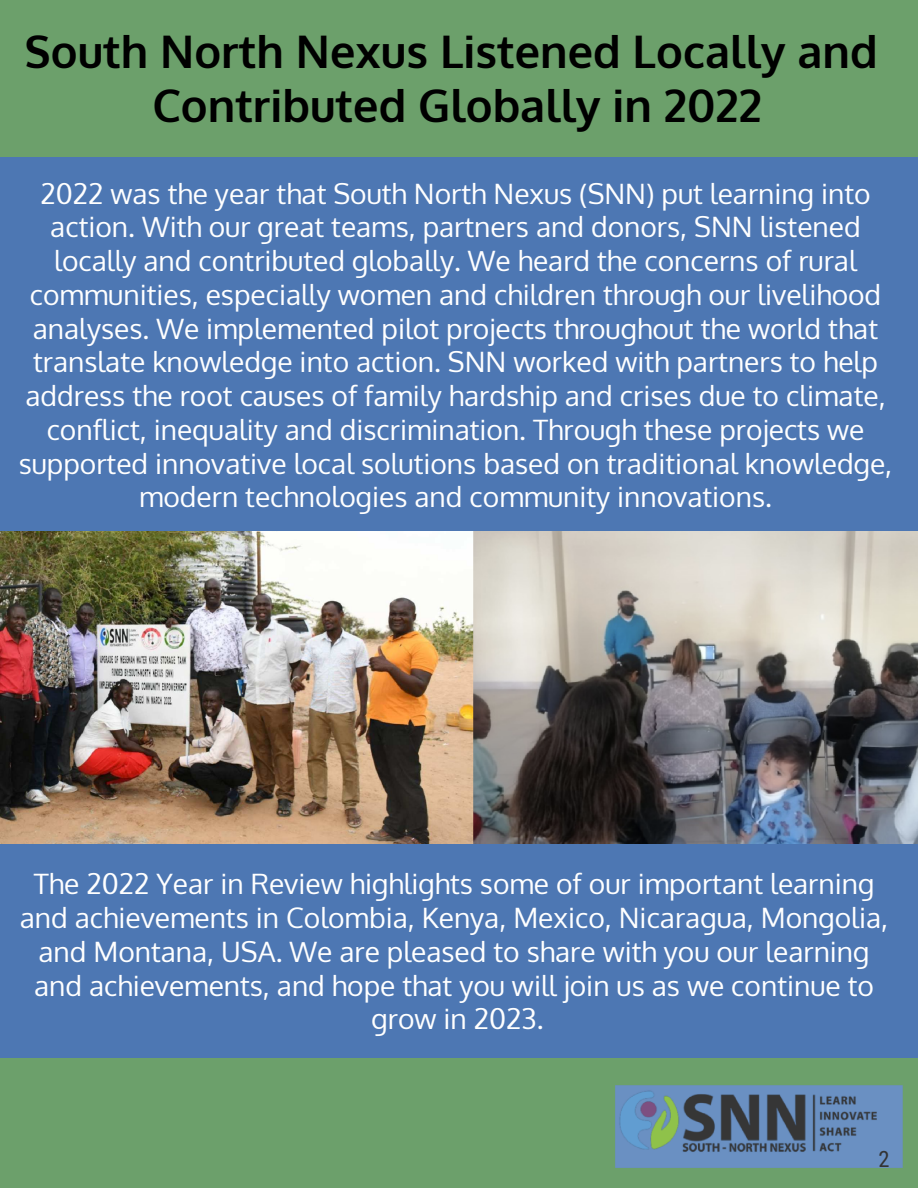
<style>
.page{position:relative;width:918px;height:1188px;background:#6ca06b}
.page>*{position:absolute;margin:0;border:0;box-sizing:border-box;transform-origin:0 0}
.t1{font:700 45px/54px "Oxygen";color:#000;text-align:center}
.t2{font:28.2px/33.8px "Oxygen";color:#fff;text-align:center}
.t3{font:22.5px "Roboto Condensed";color:#333}
</style>
<div class="page">
<img style="left:0;top:531px;width:474px;height:313px">
<img style="left:474px;top:531px;width:444px;height:313px">
<div style="left:0;top:157px;width:918px;height:374px;background:#4d77b3"></div>
<div style="left:0;top:844px;width:918px;height:213px;background:#4d77b3"></div>
<img style="left:615px;top:1086px;width:287px;height:82px">
<h1 class="t1" style="left:25px;top:25px;width:855px">South North Nexus Listened Locally and<br>Contributed Globally in 2022</h1>
<p class="t2" style="left:19px;top:177px;width:875px">2022 was the year that South North Nexus (SNN) put learning into action. With our great teams, partners and donors, SNN listened locally and contributed globally. We heard the concerns of rural communities, especially women and children through our livelihood analyses. We implemented pilot projects throughout the world that translate knowledge into action. SNN worked with partners to help address the root causes of family hardship and crises due to climate, conflict, inequality and discrimination. Through these projects we supported innovative local solutions based on traditional knowledge, modern technologies and community innovations.</p>
<p class="t2" style="left:20px;top:867px;width:870px">The 2022 Year in Review highlights some of our important learning and achievements in Colombia, Kenya, Mexico, Nicaragua, Mongolia, and Montana, USA. We are pleased to share with you our learning and achievements, and hope that you will join us as we continue to grow in 2023.</p>
<p class="t3" style="left:879px;top:1143px;width:13px">2</p>
</div>
